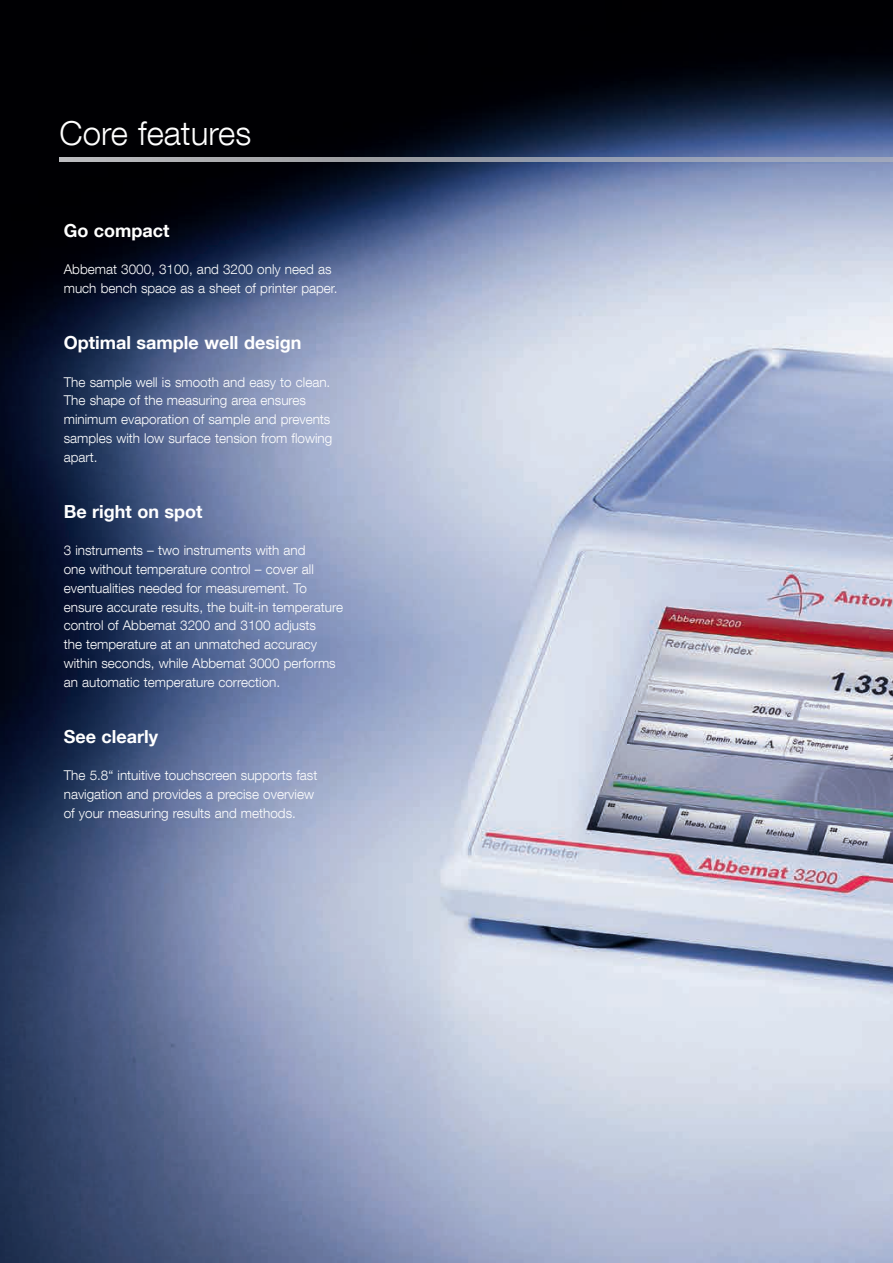
<style>
.page{position:relative;width:893px;height:1263px;background:#fff}
.page>*{position:absolute;margin:0;border:0;box-sizing:border-box;transform-origin:0 0}
.t1{font:300 33px "Helvetica Neue LT Com";color:#fff}
.t2{font:700 18px "Helvetica Neue LT Com";color:#fff}
.t3{font:300 13.5px/18.8px "Helvetica Neue LT Com";color:#fff}
</style>
<div class="page">
<img style="left:0;top:0;width:893px;height:1263px">
<svg style="left:60px;top:157px;width:833px;height:5px;background:#9fa4b0"></svg>
<h1 class="t1" style="left:60px;top:114px;width:193px">Core features</h1>
<h2 class="t2" style="left:64px;top:219px;width:107px">Go compact</h2>
<p class="t3" style="left:64px;top:260px;width:275px">Abbemat 3000, 3100, and 3200 only need as much bench space as a sheet of printer paper.</p>
<h2 class="t2" style="left:64px;top:331px;width:239px">Optimal sample well design</h2>
<p class="t3" style="left:64px;top:372px;width:270px">The sample well is smooth and easy to clean.<br>The shape of the measuring area ensures minimum evaporation of sample and prevents samples with low surface tension from flowing apart.</p>
<h2 class="t2" style="left:64px;top:500px;width:140px">Be right on spot</h2>
<p class="t3" style="left:64px;top:541px;width:281px">3 instruments – two instruments with and<br>one without temperature control – cover all eventualities needed for measurement. To ensure accurate results, the built-in temperature control of Abbemat 3200 and 3100 adjusts<br>the temperature at an unmatched accuracy within seconds, while Abbemat 3000 performs an automatic temperature correction.</p>
<h2 class="t2" style="left:64px;top:725px;width:96px">See clearly</h2>
<p class="t3" style="left:64px;top:766px;width:255px">The 5.8“ intuitive touchscreen supports fast navigation and provides a precise overview of your measuring results and methods.</p>
</div>
